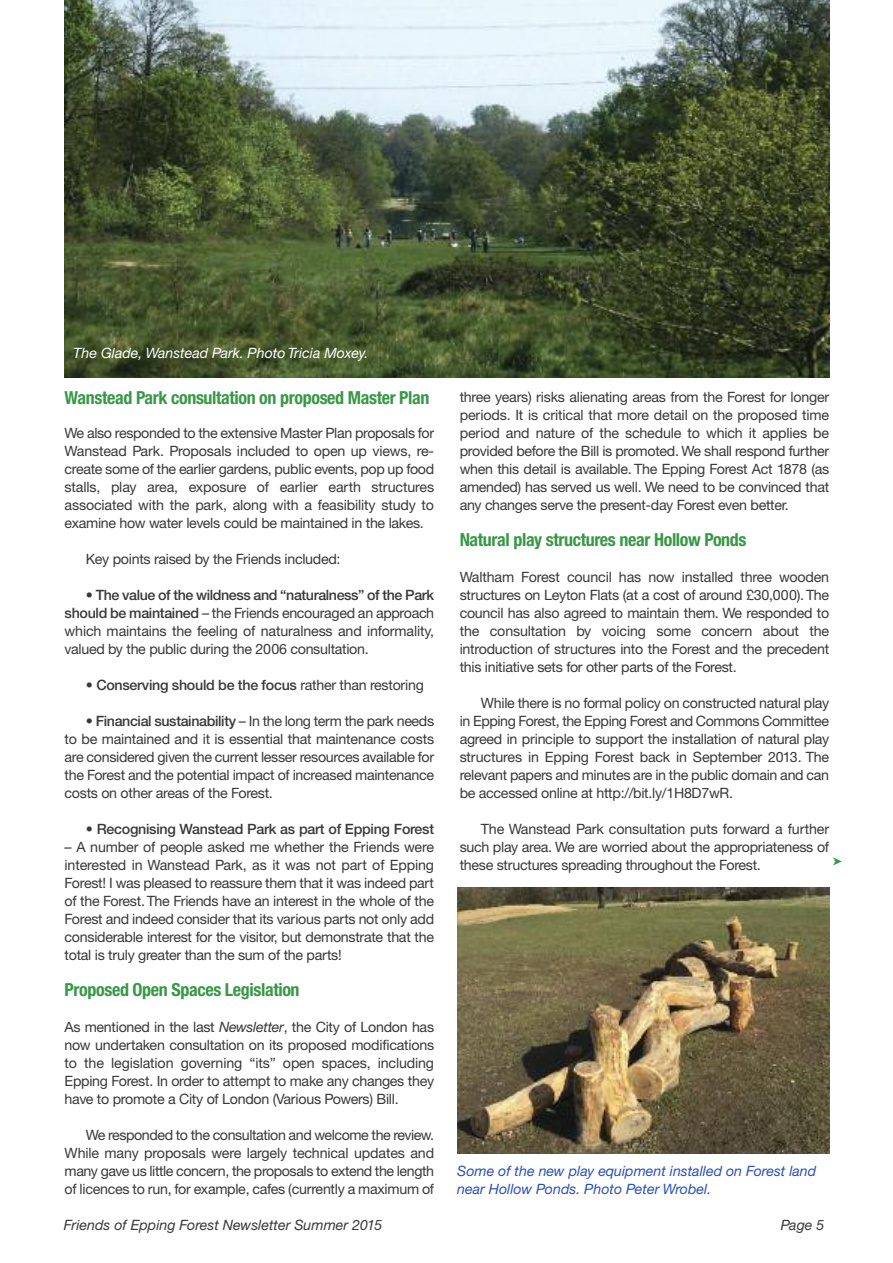
<style>
.page{position:relative;width:893px;height:1263px;background:#fff}
.page>*{position:absolute;margin:0;border:0;box-sizing:border-box;transform-origin:0 0}
.t1{font:700 condensed 18px "Helvetica Neue LT Std";letter-spacing:-.02em;color:#389846}
.t2{font:18px "Menlo";color:#389846}
.t3{font:14.25px/18px "Helvetica Neue CE";letter-spacing:-.02em;color:#39383a;text-align:justify}
.t4{font:500 14.25px "Helvetica Neue CE";letter-spacing:-.02em;color:#39383a}
.t5{font:italic 14.25px/18px "Helvetica Neue CE";color:#2c4fb7}
.t6{font:italic 14.25px "Helvetica Neue CE";color:#39383a}
.t7{font:italic 14.25px "Helvetica Neue CE";color:#fff}
.s1{font-weight:500}
.s2{font-weight:400}
.s3{font-style:italic}
</style>
<div class="page">
<img style="left:65px;top:0;width:764px;height:378px">
<img style="left:457px;top:887px;width:372px;height:266px">
<p class="t7" style="left:73px;top:348px;width:297px">The Glade, Wanstead Park. Photo Tricia Moxey.</p>
<p class="t1" style="left:65px;top:391px;width:366px">Wanstead Park consultation on proposed Master Plan</p>
<p class="t3" style="left:65px;top:425px;width:371px">We also responded to the extensive Master Plan proposals for Wanstead Park. Proposals included to open up views, re&shy;create some of the earlier gardens, public events, pop up food stalls, play area, exposure of earlier earth structures associated with the park, along with a feasibility study to examine how water levels could be maintained in the lakes.</p>
<p class="t3" style="left:86px;top:551px;width:256px">Key points raised by the Friends included:</p>
<p class="t3" style="left:65px;top:587px;width:371px;text-indent:21px"><span class="s1">• The value of the wildness and “naturalness” of the Park should be maintained</span> – the Friends encouraged an approach which maintains the feeling of naturalness and informality, valued by the public during the 2006 consultation.</p>
<p class="t4" style="left:86px;top:679px;width:340px">• Conserving should be the focus <span class="s2">rather than restoring</span></p>
<p class="t3" style="left:65px;top:713px;width:371px;text-indent:21px"><span class="s1">• Financial sustainability</span> – In the long term the park needs to be maintained and it is essential that maintenance costs are considered given the current lesser resources available for the Forest and the potential impact of increased maintenance costs on other areas of the Forest.</p>
<p class="t4" style="left:86px;top:823px;width:350px">• Recognising Wanstead Park as part of Epping Forest</p>
<p class="t3" style="left:65px;top:839px;width:371px">– A number of people asked me whether the Friends were interested in Wanstead Park, as it was not part of Epping Forest! I was pleased to reassure them that it was indeed part of the Forest.The Friends have an interest in the whole of the Forest and indeed consider that its various parts not only add considerable interest for the visitor, but demonstrate that the total is truly greater than the sum of the parts!</p>
<p class="t1" style="left:65px;top:983px;width:236px">Proposed Open Spaces Legislation</p>
<p class="t3" style="left:65px;top:1019px;width:371px">As mentioned in the last <span class="s3">Newsletter</span>, the City of London has now undertaken consultation on its proposed modifications to the legislation governing “its” open spaces, including Epping Forest. In order to attempt to make any changes they have to promote a City of London (Various Powers) Bill.</p>
<p class="t3" style="left:65px;top:1127px;width:371px;text-indent:21px">We responded to the consultation and welcome the review.<br>While many proposals were largely technical updates and many gave us little concern, the proposals to extend the length of licences to run, for example, cafes (currently a maximum of</p>
<p class="t3" style="left:460px;top:389px;width:371px">three years) risks alienating areas from the Forest for longer periods. It is critical that more detail on the proposed time period and nature of the schedule to which it applies be provided before the Bill is promoted. We shall respond further when this detail is available. The Epping Forest Act 1878 (as amended) has served us well. We need to be convinced that any changes serve the present-day Forest even better.</p>
<p class="t1" style="left:460px;top:533px;width:288px">Natural play structures near Hollow Ponds</p>
<p class="t3" style="left:460px;top:569px;width:371px">Waltham Forest council has now installed three wooden structures on Leyton Flats (at a cost of around £30,000).The council has also agreed to maintain them. We responded to the consultation by voicing some concern about the introduction of structures into the Forest and the precedent this initiative sets for other parts of the Forest.</p>
<p class="t3" style="left:460px;top:695px;width:371px;text-indent:21px">While there is no formal policy on constructed natural play in Epping Forest, the Epping Forest and Commons Committee agreed in principle to support the installation of natural play structures in Epping Forest back in September 2013. The relevant papers and minutes are in the public domain and can be accessed online at http://bit.ly/1H8D7wR.</p>
<p class="t3" style="left:460px;top:821px;width:371px;text-indent:21px">The Wanstead Park consultation puts forward a further such play area. We are worried about the appropriateness of these structures spreading throughout the Forest.</p>
<p class="t2" style="left:832px;top:851px;width:12px">➤</p>
<p class="t5" style="left:457px;top:1163px;width:361px">Some of the new play equipment installed on Forest land near Hollow Ponds. Photo Peter Wrobel.</p>
<p class="t6" style="left:64px;top:1219px;width:320px">Friends of Epping Forest Newsletter Summer 2015</p>
<p class="t6" style="left:781px;top:1219px;width:45px">Page 5</p>
</div>
